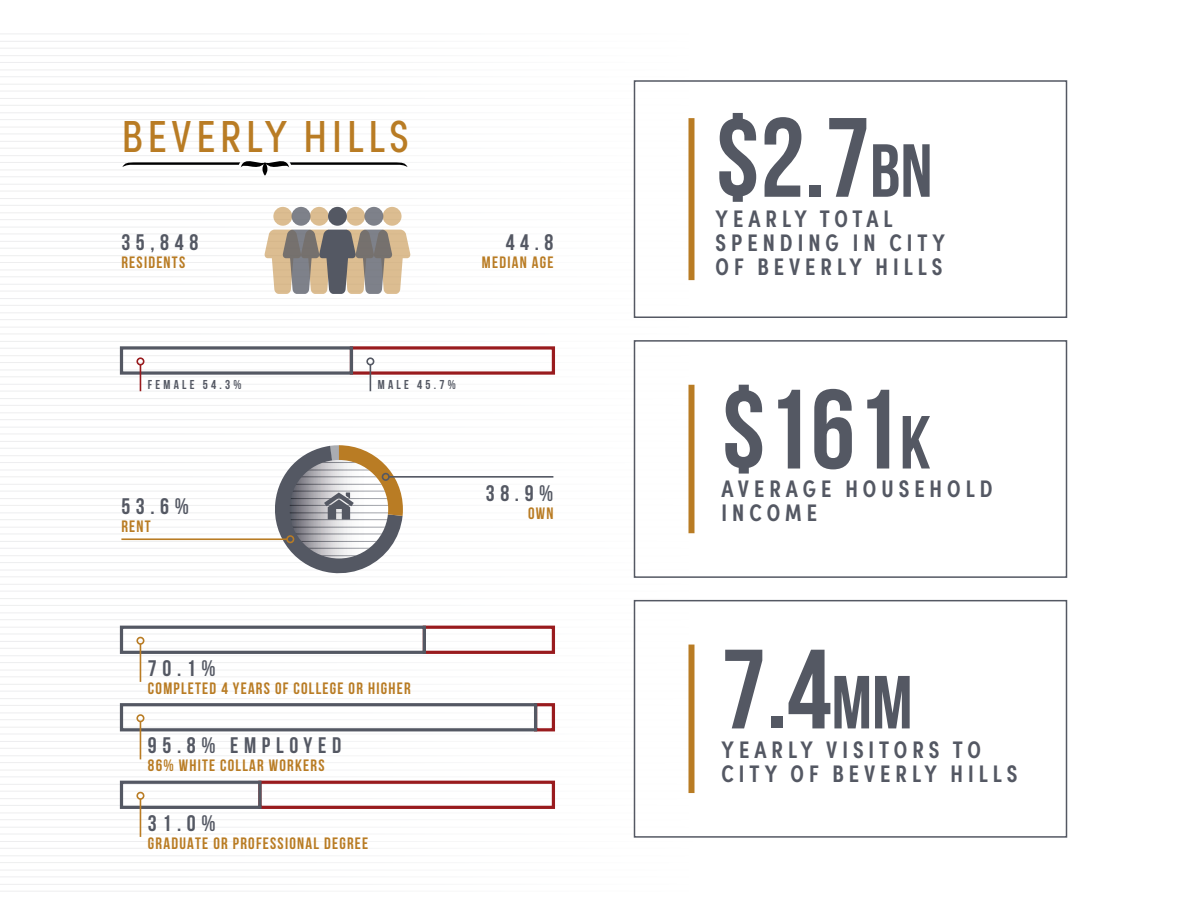
<style>
.page{position:relative;width:1188px;height:918px;background:#fff}
.page>*{position:absolute;margin:0;border:0;box-sizing:border-box;transform-origin:0 0}
.t1{font:700 112.5px "Bebas Neue";color:#545863}
.Page_Header{font:45px "Sofia Pro Condensed";letter-spacing:.11em;color:#b97c24}
.t2{font:600 24px/24px "Sofia Pro Condensed";letter-spacing:.21em;color:#545863}
.Demos{font:700 22.5px "Bebas Neue";letter-spacing:.25em;color:#545863}
.Demos-2{font:700 16.5px "Bebas Neue";letter-spacing:.075em;color:#b97c24}
.Demos-3{font:700 12.9px "Bebas Neue";letter-spacing:.25em;color:#545863}
.s1{font-size:75px}
</style>
<div class="page">
<svg style="left:122px;top:155px;width:286px;height:21px"></svg>
<div style="left:350px;top:346px;width:205px;height:29px;border:3px solid #991b1e"></div>
<div style="left:120px;top:346px;width:233px;height:29px;border:3px solid #545863"></div>
<svg style="left:370px;top:365px;width:1px;height:26px"></svg>
<div style="left:366px;top:357px;width:8px;height:8px;border:2px solid #545863;border-radius:50%"></div>
<svg style="left:140px;top:365px;width:1px;height:26px"></svg>
<div style="left:136px;top:357px;width:8px;height:8px;border:2px solid #991b1e;border-radius:50%"></div>
<div style="left:423px;top:626px;width:132px;height:28px;border:3px solid #991b1e"></div>
<div style="left:258px;top:781px;width:297px;height:28px;border:3px solid #991b1e"></div>
<div style="left:534px;top:703px;width:21px;height:28px;border:3px solid #991b1e"></div>
<div style="left:120px;top:626px;width:306px;height:28px;border:3px solid #545863"></div>
<div style="left:120px;top:781px;width:142px;height:28px;border:3px solid #545863"></div>
<div style="left:120px;top:703px;width:417px;height:28px;border:3px solid #545863"></div>
<hr style="left:140px;top:644px;width:1px;height:38px;background:#b97c24">
<div style="left:136px;top:637px;width:8px;height:8px;border:2px solid #b97c24;border-radius:50%"></div>
<hr style="left:140px;top:799px;width:1px;height:38px;background:#b97c24">
<div style="left:136px;top:792px;width:8px;height:8px;border:2px solid #b97c24;border-radius:50%"></div>
<hr style="left:140px;top:721px;width:1px;height:38px;background:#b97c24">
<div style="left:136px;top:714px;width:8px;height:8px;border:2px solid #b97c24;border-radius:50%"></div>
<hr style="left:121px;top:538px;width:166px;height:2px;background:#b97c24">
<hr style="left:389px;top:476px;width:164px;height:2px;background:#545863">
<svg style="left:264px;top:207px;width:147px;height:87px"></svg>
<svg style="left:272px;top:445px;width:131px;height:129px"></svg>
<div style="left:634px;top:80px;width:433px;height:238px;border:2px solid #545863"></div>
<div style="left:688px;top:118px;width:6px;height:162px;background:#b97c24"></div>
<div style="left:634px;top:600px;width:433px;height:238px;border:2px solid #545863"></div>
<div style="left:688px;top:645px;width:6px;height:148px;background:#b97c24"></div>
<div style="left:634px;top:340px;width:433px;height:238px;border:2px solid #545863"></div>
<div style="left:688px;top:385px;width:6px;height:148px;background:#b97c24"></div>
<p class="Page_Header" style="left:122px;top:104px;width:289px">BEVERLY HILLS</p>
<p class="Demos" style="left:121px;top:230px;width:78px">35,848</p>
<p class="Demos-2" style="left:121px;top:253px;width:65px">RESIDENTS</p>
<p class="Demos" style="left:506px;top:230px;width:49px">44.8</p>
<p class="Demos-2" style="left:482px;top:253px;width:73px">MEDIAN AGE</p>
<p class="Demos-3" style="left:148px;top:378px;width:95px">FEMALE 54.3%</p>
<p class="Demos-3" style="left:378px;top:378px;width:80px">MALE 45.7%</p>
<p class="Demos" style="left:121px;top:494px;width:69px">53.6%</p>
<p class="Demos-2" style="left:121px;top:517px;width:31px">RENT</p>
<p class="Demos" style="left:486px;top:481px;width:69px">38.9%</p>
<p class="Demos-2" style="left:528px;top:504px;width:27px">OWN</p>
<p class="Demos" style="left:148px;top:656px;width:69px">70.1%</p>
<p class="Demos-2" style="left:148px;top:679px;width:264px">COMPLETED 4 YEARS OF COLLEGE OR HIGHER</p>
<p class="Demos" style="left:148px;top:733px;width:195px">95.8% EMPLOYED</p>
<p class="Demos-2" style="left:148px;top:756px;width:178px">86% WHITE COLLAR WORKERS</p>
<p class="Demos" style="left:148px;top:811px;width:69px">31.0%</p>
<p class="Demos-2" style="left:148px;top:834px;width:222px">GRADUATE OR PROFESSIONAL DEGREE</p>
<p class="t1" style="left:716px;top:96px;width:219px">$2.7<span class="s1">BN</span></p>
<p class="t2" style="left:716px;top:205px;width:231px">YEARLY TOTAL<br>SPENDING IN CITY<br>OF BEVERLY HILLS</p>
<p class="t1" style="left:722px;top:368px;width:211px">$161<span class="s1">K</span></p>
<p class="t2" style="left:722px;top:475px;width:272px">AVERAGE HOUSEHOLD</p>
<p class="t2" style="left:722px;top:499px;width:97px">INCOME</p>
<p class="t1" style="left:722px;top:628px;width:193px">7.4<span class="s1">MM</span></p>
<p class="t2" style="left:722px;top:736px;width:297px">YEARLY VISITORS TO<br>CITY OF BEVERLY HILLS</p>
</div>
